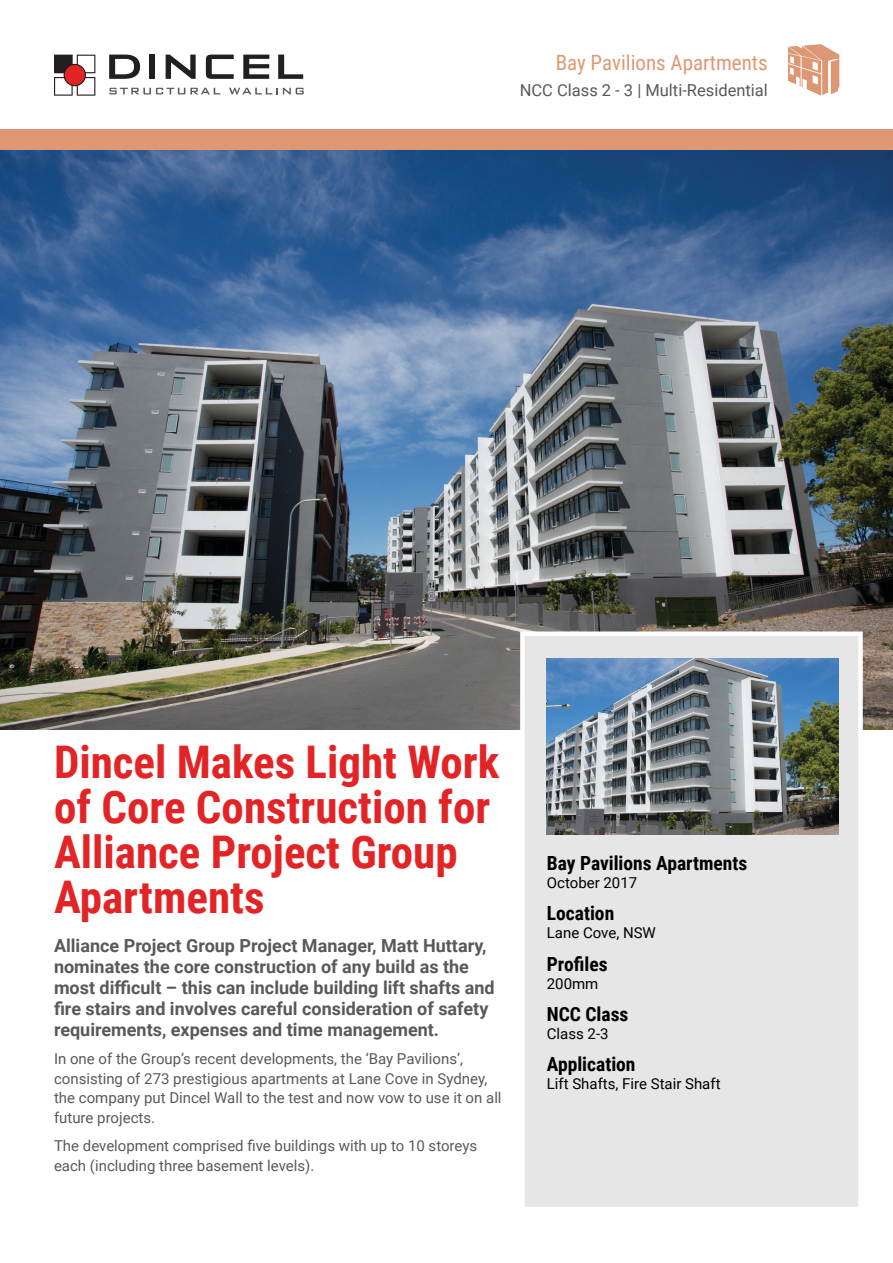
<style>
.page{position:relative;width:893px;height:1263px;background:#fff}
.page>*{position:absolute;margin:0;border:0;box-sizing:border-box;transform-origin:0 0}
.Heading{font:700 45px/45px "Roboto Condensed";color:#e32426}
.t1{font:21px "Roboto Condensed";color:#df9874}
.Sidebar_header{font:700 19.5px "Roboto Condensed";color:#000}
.First_paragraph{font:700 18px/21px "Roboto";color:#58595b}
.t2{font:16.5px "Roboto";color:#58595b}
.t3{font:15px/19.5px "Roboto";color:#58595b}
.sidebar_content{font:15px "Roboto";color:#000}
</style>
<div class="page">
<img style="left:788px;top:44px;width:51px;height:52px">
<svg style="left:109px;top:55px;width:31px;height:24px"></svg>
<div style="left:149px;top:55px;width:6px;height:24px;background:#231f20"></div>
<svg style="left:166px;top:55px;width:30px;height:24px"></svg>
<svg style="left:206px;top:55px;width:28px;height:24px"></svg>
<svg style="left:243px;top:55px;width:26px;height:24px"></svg>
<svg style="left:278px;top:55px;width:25px;height:24px"></svg>
<svg style="left:54px;top:55px;width:41px;height:41px"></svg>
<div style="left:65px;top:65px;width:20px;height:20px;background:#e32426;border-radius:50%"></div>
<svg style="left:109px;top:88px;width:111px;height:6px"></svg>
<svg style="left:229px;top:88px;width:75px;height:6px"></svg>
<div style="left:0;top:129px;width:893px;height:22px;background:#df9874"></div>
<img style="left:0;top:150px;width:893px;height:579px">
<div style="left:520px;top:631px;width:343px;height:580px;background:#e6e6e6;border:4px solid #fff"></div>
<img style="left:547px;top:658px;width:292px;height:176px">
<h2 class="t1" style="left:556px;top:48px;width:213px">Bay Pavilions Apartments</h2>
<p class="t2" style="left:520px;top:78px;width:250px">NCC Class 2 - 3 | Multi-Residential</p>
<p class="Heading" style="left:54px;top:738px;width:447px">Dincel Makes Light Work of Core Construction for<br>Alliance Project Group<br>Apartments</p>
<p class="First_paragraph" style="left:54px;top:934px;width:442px">Alliance Project Group Project Manager, Matt Huttary, nominates the core construction of any build as the most difficult – this can include building lift shafts and fire stairs and involves careful consideration of safety requirements, expenses and time management.</p>
<p class="t3" style="left:54px;top:1049px;width:449px">In one of the Group’s recent developments, the ‘Bay Pavilions’, consisting of 273 prestigious apartments at Lane Cove in Sydney, the company put Dincel Wall to the test and now vow to use it on all future projects.</p>
<p class="t3" style="left:54px;top:1136px;width:425px">The development comprised five buildings with up to 10 storeys each (including three basement levels).</p>
<p class="Sidebar_header" style="left:547px;top:849px;width:202px">Bay Pavilions Apartments</p>
<p class="sidebar_content" style="left:547px;top:872px;width:92px">October 2017</p>
<p class="Sidebar_header" style="left:547px;top:899px;width:69px">Location</p>
<p class="sidebar_content" style="left:547px;top:922px;width:111px">Lane Cove, NSW</p>
<p class="Sidebar_header" style="left:547px;top:950px;width:62px">Profiles</p>
<p class="sidebar_content" style="left:547px;top:973px;width:53px">200mm</p>
<p class="Sidebar_header" style="left:547px;top:1000px;width:83px">NCC Class</p>
<p class="sidebar_content" style="left:547px;top:1023px;width:63px">Class 2-3</p>
<p class="Sidebar_header" style="left:547px;top:1051px;width:90px">Application</p>
<p class="sidebar_content" style="left:547px;top:1073px;width:175px">Lift Shafts, Fire Stair Shaft</p>
</div>
